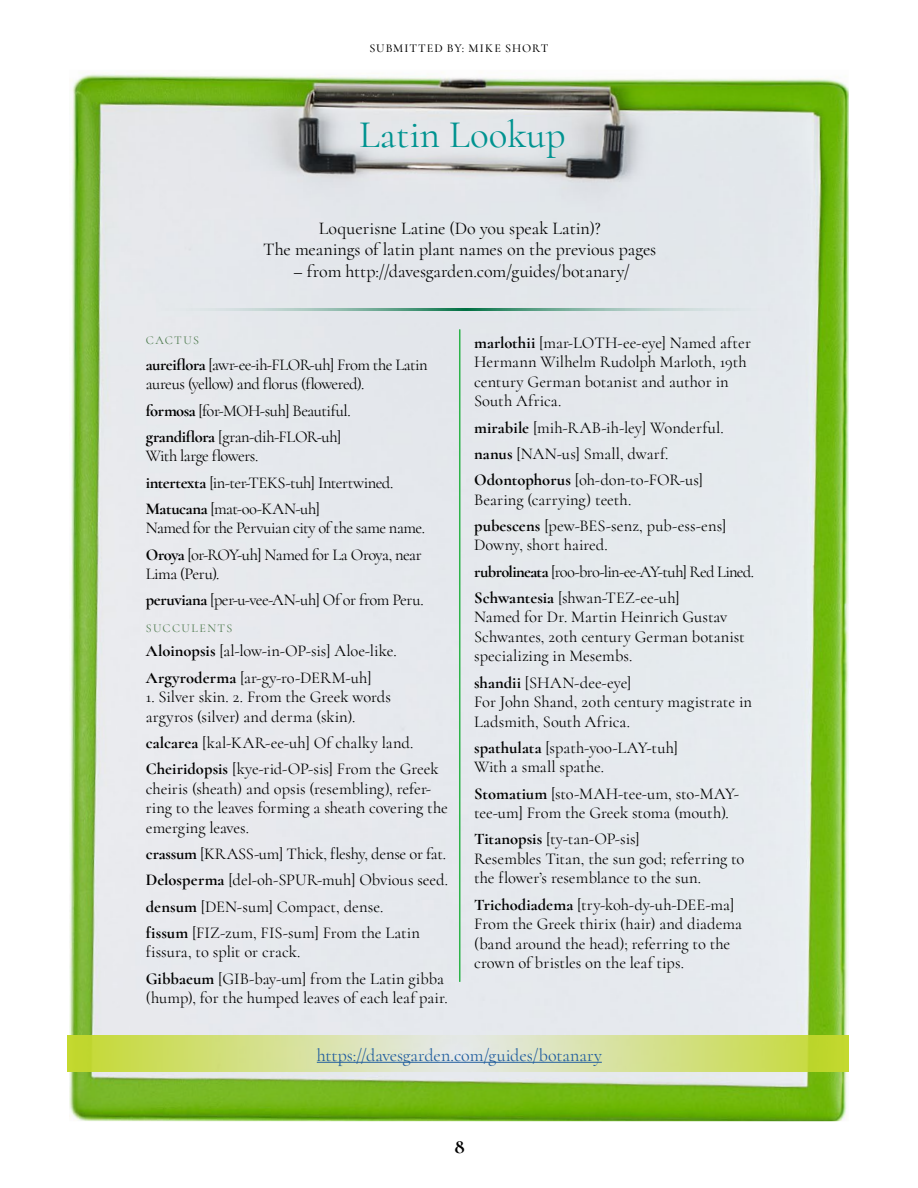
<style>
.page{position:relative;width:918px;height:1188px;background:#fff}
.page>*{position:absolute;margin:0;border:0;box-sizing:border-box;transform-origin:0 0}
.t1{font:39px "Cormorant";color:#009390}
.t2{font:700 21px "Cormorant";color:#000}
.t3{font:18px/21.6px "Cormorant";color:#000;text-align:center}
.t4{font:18px "Cormorant";letter-spacing:-.005em;color:#215e9e}
.t5{font:16.5px/19.5px "Cormorant";letter-spacing:-.005em;color:#000}
.t6{font:16.5px/26.2px "Cormorant";letter-spacing:-.025em;color:#000}
.t7{font:16.5px/19.5px "Cormorant";letter-spacing:-.03em;color:#000}
.t8{font:16.5px/26.2px "Cormorant";letter-spacing:-.035em;color:#000}
.t9{font:500 12px "Cormorant";letter-spacing:.08em;color:#000}
.t10{font:12px "Cormorant";letter-spacing:.115em;color:#4e7a4e}
.s1{font-weight:700}
</style>
<div class="page">
<img style="left:71px;top:73px;width:776px;height:1047px">
<hr style="left:146px;top:308px;width:639px;height:2px;background:#007042">
<svg style="left:68px;top:1035px;width:781px;height:37px;background:#d3df8c"></svg>
<hr style="left:317px;top:1062px;width:285px;height:1px;background:#215e9e">
<hr style="left:460px;top:329px;width:1px;height:653px;background:#2db34a">
<hr style="left:459px;top:329px;width:1px;height:653px;background:#2db34a">
<p class="t9" style="left:369px;top:41px;width:181px">SUBMITTED BY: MIKE SHORT</p>
<h1 class="t1" style="left:359px;top:111px;width:208px">Latin Lookup</h1>
<p class="t3" style="left:263px;top:217px;width:395px">Loquerisne Latine (Do you speak Latin)?<br>The meanings of latin plant names on the previous pages</p>
<p class="t3" style="left:293px;top:260px;width:338px">– from http://davesgarden.com/guides/botanary/</p>
<p class="t10" style="left:146px;top:333px;width:55px">CACTUS</p>
<p class="t7" style="left:146px;top:355px;width:284px"><span class="s1">aureiflora</span> [awr-ee-ih-FLOR-uh] From the Latin aureus (yellow) and florus (flowered).</p>
<p class="t6" style="left:146px;top:397px;width:206px"><span class="s1">formosa</span> [for-MOH-suh] Beautiful. <span class="s1">grandiflora</span> [gran-dih-FLOR-uh]</p>
<p class="t6" style="left:146px;top:443px;width:249px">With large flowers.<br><span class="s1">intertexta</span> [in-ter-TEKS-tuh] Intertwined.<br><span class="s1">Matucana</span> [mat-oo-KAN-uh]</p>
<p class="t8" style="left:146px;top:515px;width:281px">Named for the Pervuian city of the same name.<br><span class="s1">Oroya</span> [or-ROY-uh] Named for La Oroya, near</p>
<p class="t6" style="left:146px;top:561px;width:279px">Lima (Peru).<br><span class="s1">peruviana</span> [per-u-vee-AN-uh] Of or from Peru.</p>
<p class="t10" style="left:146px;top:621px;width:88px">SUCCULENTS</p>
<p class="t5" style="left:146px;top:638px;width:252px;line-height:26.2px"><span class="s1">Aloinopsis</span> [al-low-in-OP-sis] Aloe-like.<br><span class="s1">Argyroderma</span> [ar-gy-ro-DERM-uh]</p>
<p class="t5" style="left:146px;top:687px;width:247px">1. Silver skin. 2. From the Greek words argyros (silver) and derma (skin).</p>
<p class="t5" style="left:146px;top:730px;width:294px;line-height:26.2px"><span class="s1">calcarea</span> [kal-KAR-ee-uh] Of chalky land.<br><span class="s1">Cheiridopsis</span> [kye-rid-OP-sis] From the Greek</p>
<p class="t5" style="left:146px;top:779px;width:304px">cheiris (sheath) and opsis (resembling), refer&shy;ring to the leaves forming a sheath covering the emerging leaves.</p>
<p class="t5" style="left:146px;top:841px;width:304px;line-height:26.2px"><span class="s1">crassum</span> [KRASS-um] Thick, fleshy, dense or fat.<br><span class="s1">Delosperma</span> [del-oh-SPUR-muh] Obvious seed. <span class="s1">densum</span> [DEN-sum] Compact, dense.<br><span class="s1">fissum</span> [FIZ-zum, FIS-sum] From the Latin</p>
<p class="t5" style="left:146px;top:939px;width:300px;line-height:26.2px">fissura, to split or crack.<br><span class="s1">Gibbaeum</span> [GIB-bay-um] from the Latin gibba</p>
<p class="t5" style="left:146px;top:988px;width:304px">(hump), for the humped leaves of each leaf pair.</p>
<p class="t5" style="left:474px;top:333px;width:278px"><span class="s1">marlothii</span> [mar-LOTH-ee-eye] Named after Hermann Wilhelm Rudolph Marloth, 19th century German botanist and author in South Africa.</p>
<p class="t5" style="left:474px;top:414px;width:251px;line-height:26.2px"><span class="s1">mirabile</span> [mih-RAB-ih-ley] Wonderful. <span class="s1">nanus</span> [NAN-us] Small, dwarf.<br><span class="s1">Odontophorus</span> [oh-don-to-FOR-us]</p>
<p class="t5" style="left:474px;top:486px;width:254px;line-height:26.2px">Bearing (carrying) teeth.<br><span class="s1">pubescens</span> [pew-BES-senz, pub-ess-ens]</p>
<p class="t5" style="left:474px;top:532px;width:282px;line-height:26.2px">Downy, short haired.<br><span class="s1">rubrolineata</span> [roo-bro-lin-ee-AY-tuh] Red Lined.<br><span class="s1">Schwantesia</span> [shwan-TEZ-ee-uh]</p>
<p class="t5" style="left:474px;top:607px;width:272px">Named for Dr. Martin Heinrich Gustav<br>Schwantes, 20th century German botanist specializing in Mesembs.</p>
<p class="t5" style="left:474px;top:673px;width:280px"><span class="s1">shandii</span> [SHAN-dee-eye]<br>For John Shand, 20th century magistrate in<br>Ladsmith, South Africa.</p>
<p class="t5" style="left:474px;top:738px;width:206px"><span class="s1">spathulata</span> [spath-yoo-LAY-tuh]<br>With a small spathe.</p>
<p class="t5" style="left:474px;top:784px;width:266px"><span class="s1">Stomatium</span> [sto-MAH-tee-um, sto-MAY&shy;tee-um] From the Greek stoma (mouth).</p>
<p class="t5" style="left:474px;top:829px;width:272px"><span class="s1">Titanopsis</span> [ty-tan-OP-sis]<br>Resembles Titan, the sun god; referring to the flower’s resemblance to the sun.</p>
<p class="t5" style="left:474px;top:895px;width:270px"><span class="s1">Trichodiadema</span> [try-koh-dy-uh-DEE-ma] From the Greek thirix (hair) and diadema (band around the head); referring to the crown of bristles on the leaf tips.</p>
<p class="t4" style="left:317px;top:1044px;width:287px">https://davesgarden.com/guides/botanary</p>
<p class="t2" style="left:454px;top:1134px;width:12px">8</p>
</div>
